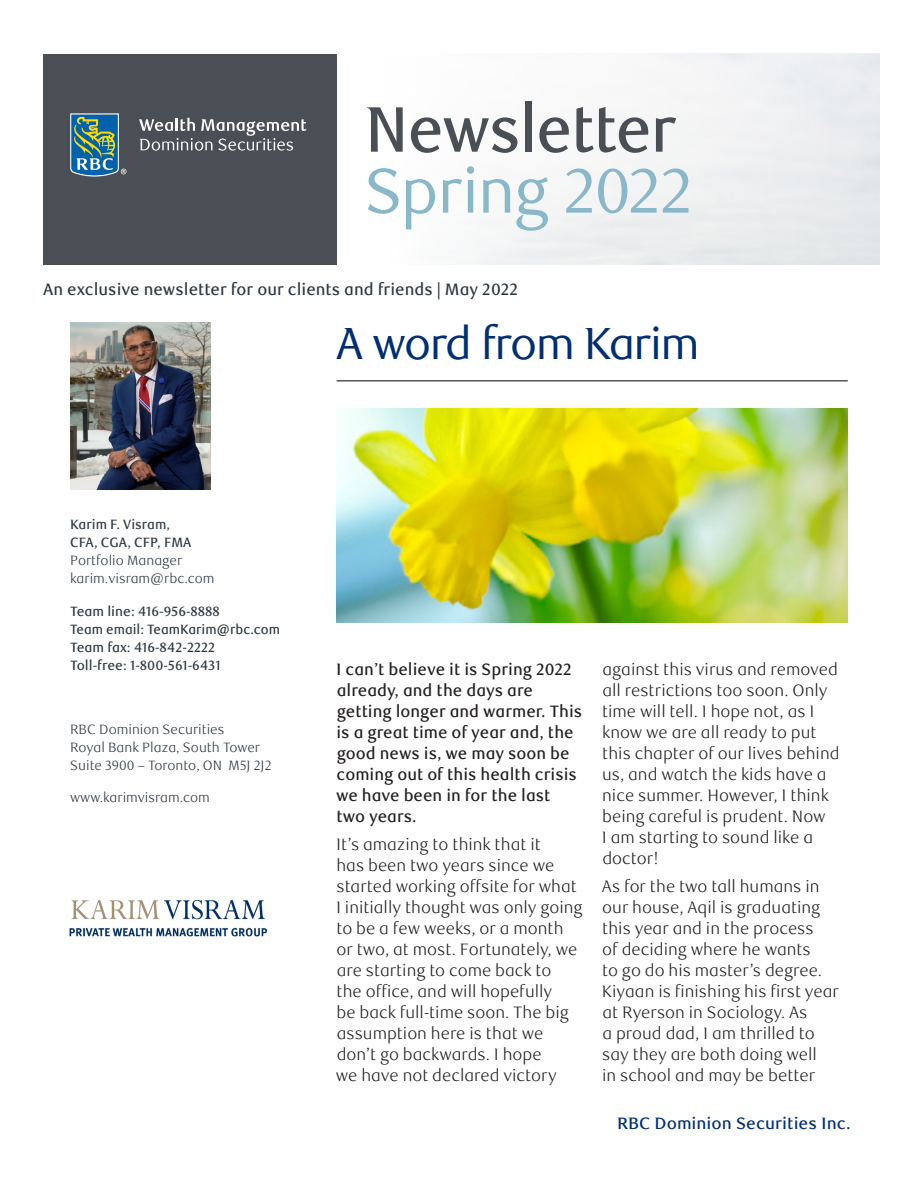
<style>
.page{position:relative;width:918px;height:1188px;background:#fff}
.page>*{position:absolute;margin:0;border:0;box-sizing:border-box;transform-origin:0 0}
.t1{font:500 64.35px "RBC Text";letter-spacing:-.03em;color:#4a4f55;scale:.96 1}
.t2{font:63px "RBC Text";letter-spacing:-.03em;color:#89b8ca}
._1-Main_Title{font:45px "RBC Display";letter-spacing:-.025em;color:#002f73}
.Call_to_action{font:300 16.5px/21px "RBC Text";color:#231f20}
.Call_to_action-2{font:500 16.5px/21px "RBC Text";color:#231f20}
.t3{font:500 16.5px "RBC Text";color:#2c3840}
._15_-_Legal_entity{font:500 16.5px "RBC Text";color:#002f73}
._5-Body_Copy{font:300 13.5px/18px "RBC Text";color:#2c3840}
._5-Body_Copy-2{font:500 13.5px/18px "RBC Text";color:#2c3840}
._5-Body_Copy-3{font:500 13.5px "RBC Text";color:#2c3840;scale:.95 1}
.s1{font-weight:500}
</style>
<div class="page">
<img style="left:70px;top:323px;width:141px;height:166px">
<hr style="left:337px;top:381px;width:511px;height:1px;background:#000">
<div style="left:43px;top:54px;width:294px;height:211px;background:#4a4f55"></div>
<svg style="left:70px;top:113px;width:56px;height:64px;background:#4f818d"></svg>
<svg style="left:139px;top:118px;width:167px;height:33px"></svg>
<img style="left:69px;top:899px;width:199px;height:38px">
<img style="left:337px;top:408px;width:511px;height:214px">
<p class="t1" style="left:364px;top:92px;width:327px">Newsletter</p>
<p class="t2" style="left:364px;top:154px;width:330px">Spring 2022</p>
<p class="t3" style="left:43px;top:279px;width:476px">An exclusive newsletter for our clients and friends | May 2022</p>
<p class="_1-Main_Title" style="left:337px;top:317px;width:364px">A word from Karim</p>
<p class="_5-Body_Copy-3" style="left:70px;top:517px;width:107px">Karim F. Visram,</p>
<p class="_5-Body_Copy" style="left:70px;top:534px;width:146px"><span class="s1">CFA, CGA, CFP, FMA<br></span>Portfolio Manager karim.visram@rbc.com</p>
<p class="_5-Body_Copy-2" style="left:70px;top:602px;width:211px">Team line: 416-956-8888<br>Team email: TeamKarim@rbc.com<br>Team fax: 416-842-2222<br>Toll-free: 1-800-561-6431</p>
<p class="_5-Body_Copy" style="left:70px;top:721px;width:203px">RBC Dominion Securities<br>Royal Bank Plaza, South Tower<br>Suite 3900 – Toronto, ON M5J 2J2</p>
<p class="_5-Body_Copy" style="left:70px;top:789px;width:141px">www.karimvisram.com</p>
<p class="Call_to_action-2" style="left:336px;top:659px;width:248px">I can’t believe it is Spring 2022 already, and the days are getting longer and warmer. This is a great time of year and, the good news is, we may soon be coming out of this health crisis we have been in for the last two years.</p>
<p class="Call_to_action" style="left:336px;top:834px;width:248px">It’s amazing to think that it<br>has been two years since we started working offsite for what<br>I initially thought was only going to be a few weeks, or a month or two, at most. Fortunately, we are starting to come back to<br>the office, and will hopefully<br>be back full-time soon. The big assumption here is that we don’t go backwards. I hope<br>we have not declared victory</p>
<p class="Call_to_action" style="left:602px;top:659px;width:239px">against this virus and removed all restrictions too soon. Only time will tell. I hope not, as I know we are all ready to put this chapter of our lives behind us, and watch the kids have a nice summer. However, I think being careful is prudent. Now<br>I am starting to sound like a doctor!</p>
<p class="Call_to_action" style="left:602px;top:876px;width:239px">As for the two tall humans in our house, Aqil is graduating this year and in the process<br>of deciding where he wants<br>to go do his master’s degree.<br>Kiyaan is finishing his first year at Ryerson in Sociology. As<br>a proud dad, I am thrilled to say they are both doing well<br>in school and may be better</p>
<p class="_15_-_Legal_entity" style="left:617px;top:1113px;width:235px">RBC Dominion Securities Inc.</p>
</div>
